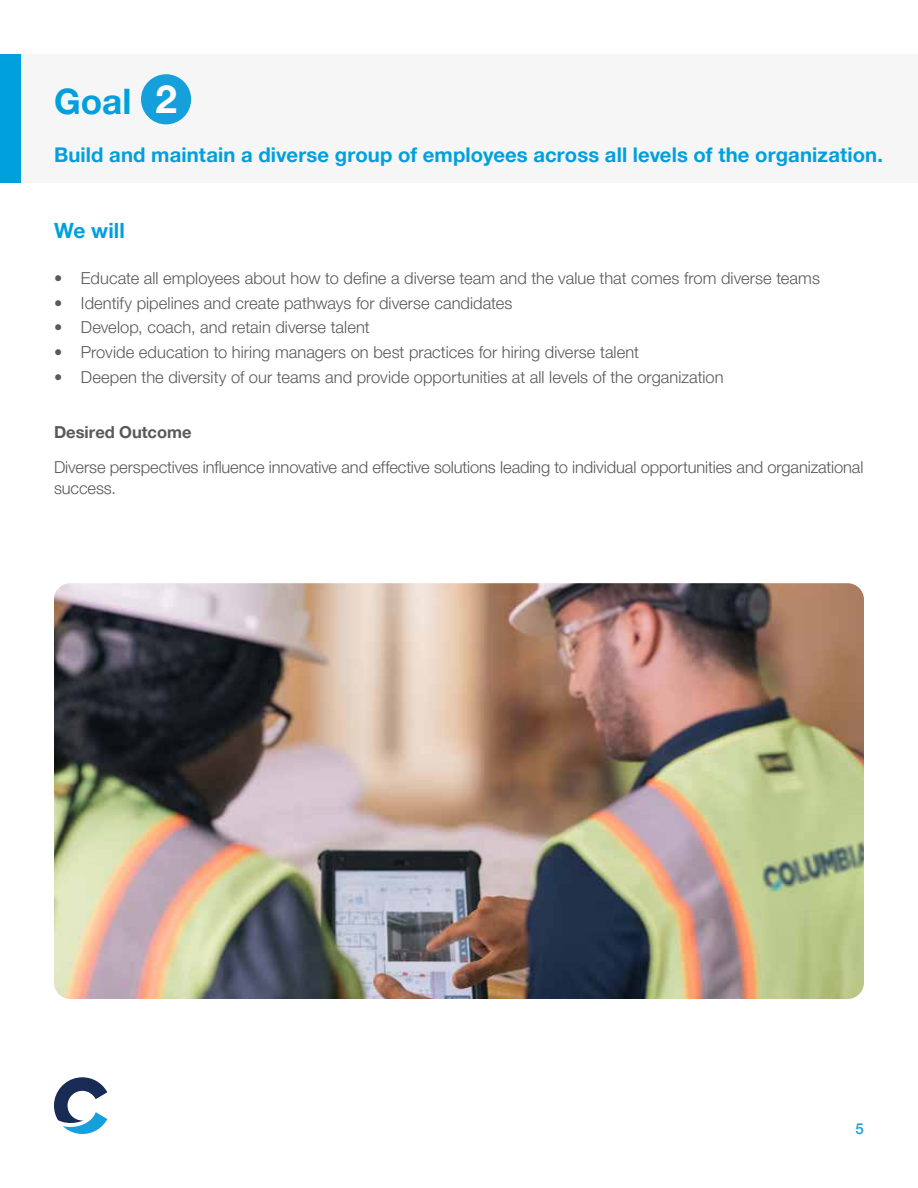
<style>
.page{position:relative;width:918px;height:1188px;background:#fff}
.page>*{position:absolute;margin:0;border:0;box-sizing:border-box;transform-origin:0 0}
.t1{font:700 35.1px "Helvetica Neue LT Pro";color:#00a0dd}
.t2{font:700 21px "Helvetica Neue LT Pro";letter-spacing:.005em;color:#00a0dd}
.t3{font:700 20.25px "Helvetica Neue LT Pro";letter-spacing:.005em;color:#00a0dd}
.t4{font:300 16.5px/21px "Helvetica Neue LT Pro";color:#58595b}
.t5{font:700 16.5px "Helvetica Neue LT Pro";color:#58595b}
.t6{font:500 15px "Helvetica Neue LT Pro";color:#16a0db}
.s1{font-size:38.7px;color:#fff}
</style>
<div class="page">
<svg style="left:54px;top:1077px;width:53px;height:57px"></svg>
<img style="left:54px;top:583px;width:810px;height:416px">
<div style="left:20px;top:54px;width:898px;height:129px;background:#f6f6f6"></div>
<div style="left:0;top:54px;width:20px;height:129px;background:#00a0dd"></div>
<div style="left:141px;top:74px;width:50px;height:50px;background:#16a0db;border-radius:50%"></div>
<h1 class="t1" style="left:54px;top:80px;width:124px">Goal <span class="s1">2</span></h1>
<p class="t3" style="left:54px;top:142px;width:831px">Build and maintain a diverse group of employees across all levels of the organization.</p>
<p class="t2" style="left:54px;top:218px;width:72px">We will</p>
<p class="t4" style="left:54px;top:267px;width:767px">• Educate all employees about how to define a diverse team and the value that comes from diverse teams</p>
<p class="t4" style="left:54px;top:292px;width:460px">• Identify pipelines and create pathways for diverse candidates</p>
<p class="t4" style="left:54px;top:317px;width:317px">• Develop, coach, and retain diverse talent</p>
<p class="t4" style="left:54px;top:341px;width:587px">• Provide education to hiring managers on best practices for hiring diverse talent</p>
<p class="t4" style="left:54px;top:366px;width:671px">• Deepen the diversity of our teams and provide opportunities at all levels of the organization</p>
<p class="t5" style="left:54px;top:422px;width:139px">Desired Outcome</p>
<p class="t4" style="left:54px;top:456px;width:811px">Diverse perspectives influence innovative and effective solutions leading to individual opportunities and organizational success.</p>
<p class="t6" style="left:856px;top:1120px;width:10px">5</p>
</div>
